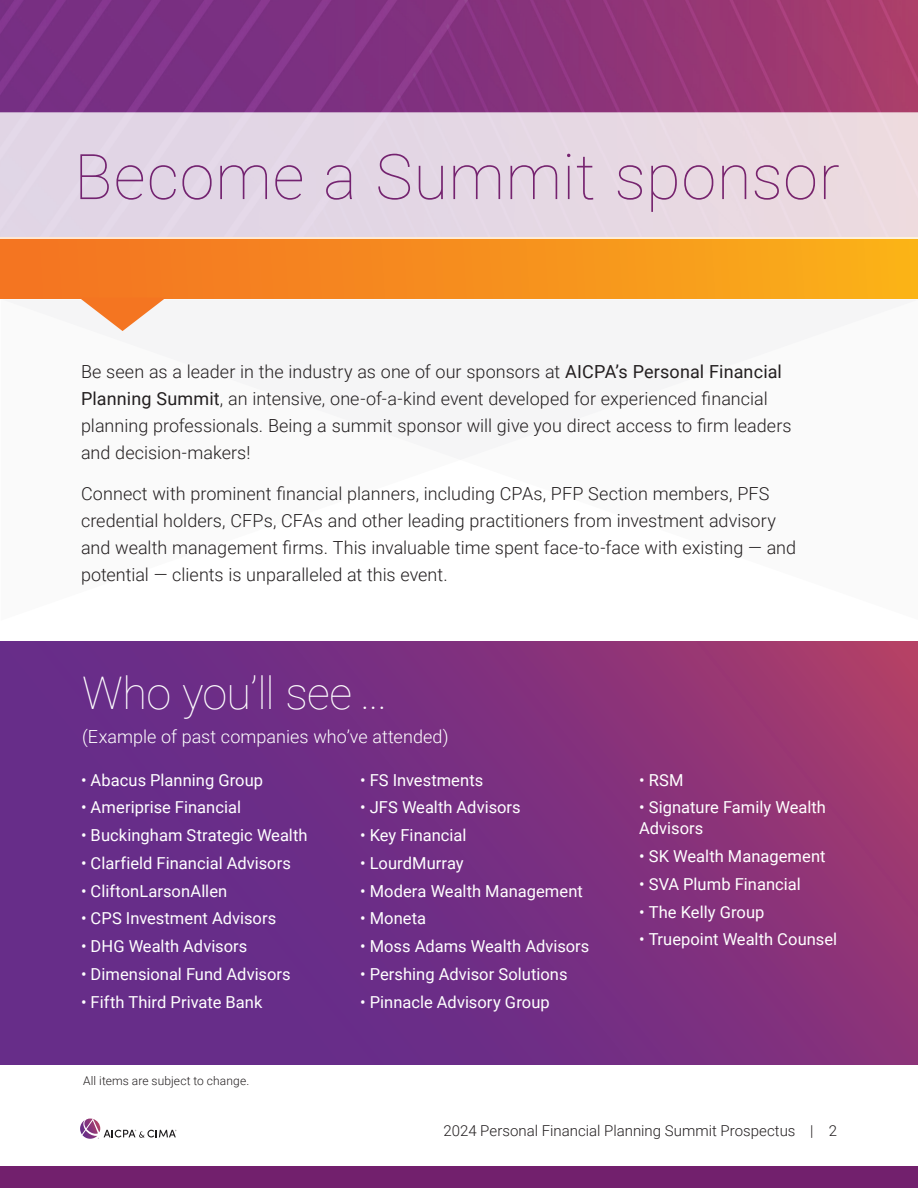
<style>
.page{position:relative;width:918px;height:1188px;background:#fff}
.page>*{position:absolute;margin:0;border:0;box-sizing:border-box;transform-origin:0 0}
.t1{font:100 45px "Roboto";letter-spacing:-.015em;color:#fff}
.t2{font:300 18px/27px "Roboto";color:#231f20}
.t3{font:300 18px "Roboto";color:#fff}
.t4{font:16.5px/21px "Roboto";color:#fff}
.t5{font:300 15px "Roboto";color:#231f20}
.t6{font:300 12px "Roboto";letter-spacing:.01em;color:#231f20}
.s1{font-weight:400}
</style>
<div class="page">
<svg style="left:80px;top:1119px;width:96px;height:20px"></svg>
<img style="left:0;top:0;width:918px;height:238px">
<svg style="left:0;top:642px;width:918px;height:422px;background:#793081"></svg>
<div style="left:0;top:239px;width:918px;height:60px;background:linear-gradient(to right,#f37023,#fab019)"></div>
<svg style="left:79px;top:298px;width:87px;height:33px"></svg>
<hr style="left:0;top:238px;width:918px;height:1px;background:#feebd6">
<img style="left:80px;top:154px;width:759px;height:58px">
<div style="left:0;top:1167px;width:918px;height:21px;background:#72206d"></div>
<p class="t2" style="left:81px;top:357px;width:712px">Be seen as a leader in the industry as one of our sponsors at <span class="s1">AICPA’s Personal Financial Planning Summit</span>, an intensive, one-of-a-kind event developed for experienced financial planning professionals. Being a summit sponsor will give you direct access to firm leaders and decision-makers!</p>
<p class="t2" style="left:81px;top:479px;width:717px">Connect with prominent financial planners, including CPAs, PFP Section members, PFS credential holders, CFPs, CFAs and other leading practitioners from investment advisory and wealth management firms. This invaluable time spent face-to-face with existing — and potential — clients is unparalleled at this event.</p>
<h1 class="t1" style="left:82px;top:661px;width:306px">Who you’ll see ...</h1>
<p class="t3" style="left:82px;top:723px;width:368px">(Example of past companies who’ve attended)</p>
<p class="t4" style="left:81px;top:769px;width:184px">• Abacus Planning Group</p>
<p class="t4" style="left:81px;top:796px;width:162px">• Ameriprise Financial</p>
<p class="t4" style="left:81px;top:824px;width:228px">• Buckingham Strategic Wealth</p>
<p class="t4" style="left:81px;top:852px;width:211px">• Clarfield Financial Advisors</p>
<p class="t4" style="left:81px;top:880px;width:148px">• CliftonLarsonAllen</p>
<p class="t4" style="left:81px;top:907px;width:197px">• CPS Investment Advisors</p>
<p class="t4" style="left:81px;top:935px;width:168px">• DHG Wealth Advisors</p>
<p class="t4" style="left:81px;top:963px;width:211px">• Dimensional Fund Advisors</p>
<p class="t4" style="left:81px;top:991px;width:183px">• Fifth Third Private Bank</p>
<p class="t4" style="left:360px;top:769px;width:125px">• FS Investments</p>
<p class="t4" style="left:360px;top:796px;width:162px">• JFS Wealth Advisors</p>
<p class="t4" style="left:360px;top:824px;width:108px">• Key Financial</p>
<p class="t4" style="left:360px;top:852px;width:105px">• LourdMurray</p>
<p class="t4" style="left:360px;top:880px;width:224px">• Modera Wealth Management</p>
<p class="t4" style="left:360px;top:907px;width:68px">• Moneta</p>
<p class="t4" style="left:360px;top:935px;width:231px">• Moss Adams Wealth Advisors</p>
<p class="t4" style="left:360px;top:963px;width:209px">• Pershing Advisor Solutions</p>
<p class="t4" style="left:360px;top:991px;width:191px">• Pinnacle Advisory Group</p>
<p class="t6" style="left:83px;top:1072px;width:168px">All items are subject to change.</p>
<p class="t4" style="left:639px;top:769px;width:46px">• RSM</p>
<p class="t4" style="left:639px;top:796px;width:188px">• Signature Family Wealth<br>Advisors</p>
<p class="t4" style="left:639px;top:845px;width:188px">• SK Wealth Management</p>
<p class="t4" style="left:639px;top:873px;width:163px">• SVA Plumb Financial</p>
<p class="t4" style="left:639px;top:901px;width:127px">• The Kelly Group</p>
<p class="t4" style="left:639px;top:928px;width:200px">• Truepoint Wealth Counsel</p>
<p class="t5" style="left:443px;top:1120px;width:395px">2024 Personal Financial Planning Summit Prospectus | 2</p>
</div>
